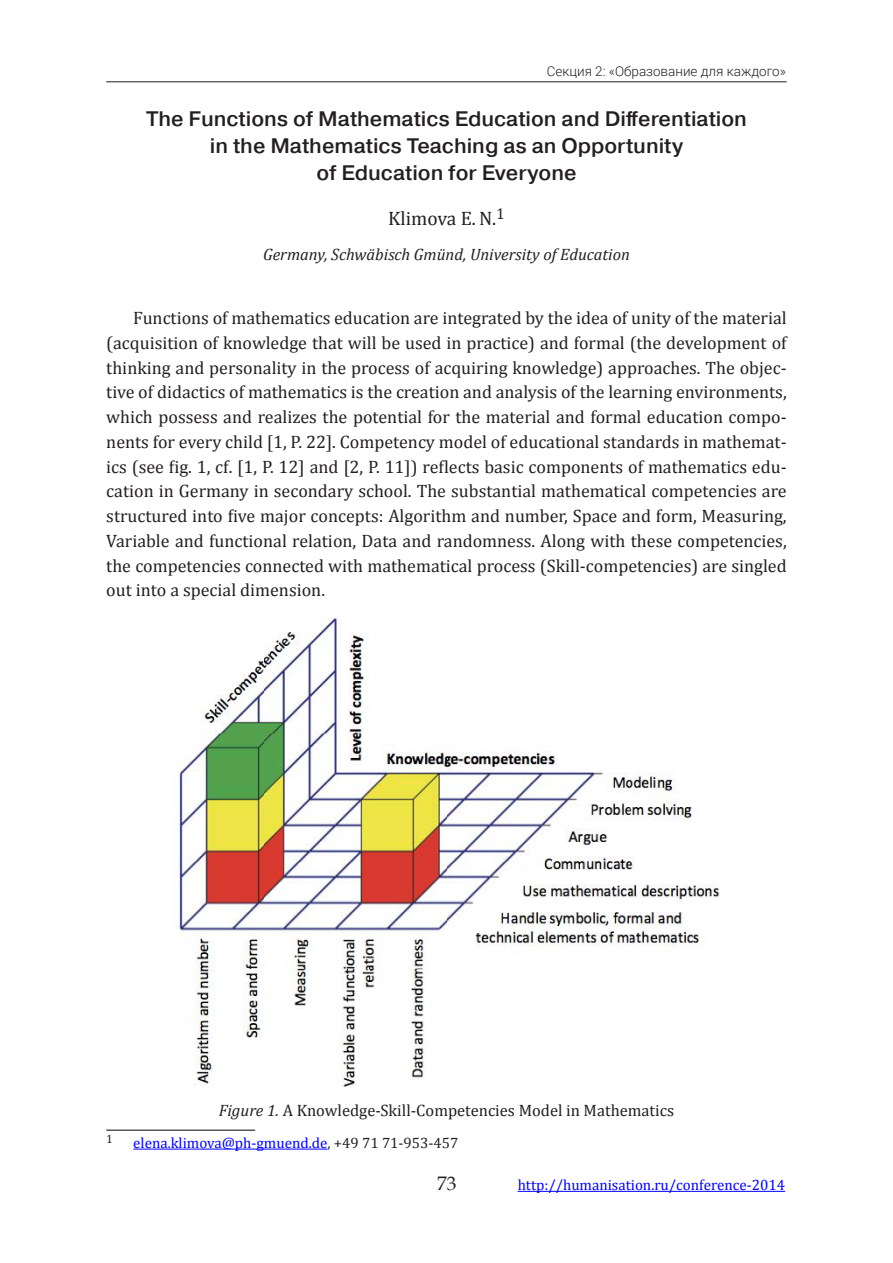
<style>
.page{position:relative;width:893px;height:1263px;background:#fff}
.page>*{position:absolute;margin:0;border:0;box-sizing:border-box;transform-origin:0 0}
.Title_1{font:500 21px/27px "Pragmatica";color:#231f20;text-align:center}
.Author{font:19.5px "Cambria";color:#231f20}
.t1{font:19.5px "Book Antiqua";color:#231f20}
.Body_first_EN{font:18px/24.8px "Cambria";color:#231f20;text-align:justify}
.Fig_EN_Centre{font:16.5px "Cambria";color:#231f20}
.City{font:italic 16.5px "Cambria";color:#231f20}
.FootNote{font:15px "Cambria";color:#00f}
.t2{font:300 13.5px "Roboto";color:#231f20}
.FootNote-2{font:12px "Cambria";color:#231f20}
.s1{font-style:italic}
.s2{color:#231f20}
</style>
<div class="page">
<hr style="left:106px;top:81px;width:681px;height:1px;background:#231f20">
<hr style="left:518px;top:1191px;width:267px;height:1px;background:#00f">
<hr style="left:106px;top:1129px;width:149px;height:2px;background:#231f20">
<hr style="left:133px;top:1149px;width:194px;height:1px;background:#00f">
<img style="left:174px;top:618px;width:545px;height:468px">
<p class="t2" style="left:547px;top:62px;width:241px">Секция 2: «Образование для каждого»</p>
<p class="Title_1" style="left:146px;top:105px;width:602px">The Functions of Mathematics Education and Differentiation in the Mathematics Teaching as an Opportunity<br>of Education for Everyone</p>
<p class="Author" style="left:388px;top:207px;width:118px">Klimova E. N.<sup>1</sup></p>
<p class="City" style="left:263px;top:242px;width:368px">Germany, Schwäbisch Gmünd, University of Education</p>
<p class="Body_first_EN" style="left:106px;top:305px;width:682px;text-indent:27px">Functions of mathematics education are integrated by the idea of unity of the material (acquisition of knowledge that will be used in practice) and formal (the development of thinking and personality in the process of acquiring knowledge) approaches. The objec&shy;tive of didactics of mathematics is the creation and analysis of the learning environments, which possess and realizes the potential for the material and formal education compo&shy;nents for every child [1, P. 22]. Competency model of educational standards in mathemat&shy;ics (see fig. 1, cf. [1, P. 12] and [2, P. 11]) reflects basic components of mathematics edu&shy;cation in Germany in secondary school. The substantial mathematical competencies are structured into five major concepts: Algorithm and number, Space and form, Measuring, Variable and functional relation, Data and randomness. Along with these competencies, the competencies connected with mathematical process (Skill-competencies) are singled out into a special dimension.</p>
<p class="Fig_EN_Centre" style="left:219px;top:1101px;width:457px"><span class="s1">Figure 1.</span> A Knowledge-Skill-Competencies Model in Mathematics</p>
<p class="FootNote-2" style="left:106px;top:1132px;width:8px">1</p>
<p class="FootNote" style="left:133px;top:1134px;width:327px">elena.klimova@ph-gmuend.de<span class="s2">, +49 71 71-953-457</span></p>
<p class="t1" style="left:437px;top:1170px;width:21px">73</p>
<p class="FootNote" style="left:518px;top:1176px;width:269px">http://humanisation.ru/conference-2014</p>
</div>
